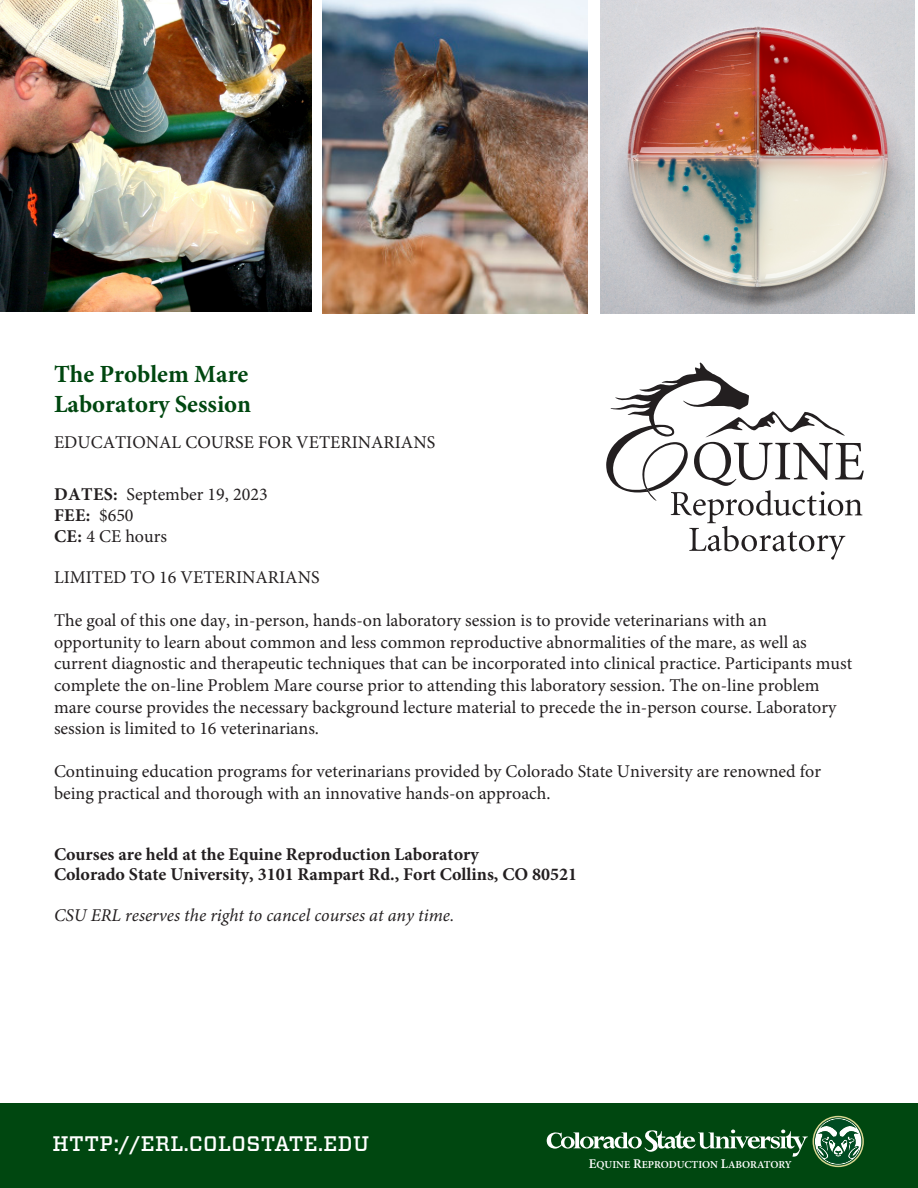
<style>
.page{position:relative;width:918px;height:1188px;background:#fff}
.page>*{position:absolute;margin:0;border:0;box-sizing:border-box;transform-origin:0 0}
.t1{font:700 24.75px/29.5px "Minion Pro";color:#004710}
.t2{font:500 21px "Vitesse";letter-spacing:.02em;color:#fff}
.t3{font:18px/21.6px "Minion Pro";color:#231f20}
.t4{font:700 18px/20.2px "Minion Pro";color:#231f20}
.t5{font:italic 18px "Minion Pro";color:#231f20}
.t6{font:600 10.65px "Minion Pro";letter-spacing:-.005em;color:#fff}
.s1{font-weight:700}
.s2{font-size:13.35px}
</style>
<div class="page">
<svg style="left:606px;top:363px;width:258px;height:197px"></svg>
<div style="left:0;top:1104px;width:918px;height:84px;background:#004710"></div>
<svg style="left:547px;top:1116px;width:317px;height:51px"></svg>
<img style="left:0;top:0;width:312px;height:312px">
<img style="left:322px;top:0;width:266px;height:313px">
<img style="left:601px;top:0;width:314px;height:314px">
<p class="t1" style="left:54px;top:359px;width:199px">The Problem Mare<br>Laboratory Session</p>
<p class="t3" style="left:54px;top:432px;width:383px">EDUCATIONAL COURSE FOR VETERINARIANS</p>
<p class="t3" style="left:54px;top:484px;width:215px"><span class="s1">DATES:</span> September 19, 2023<br><span class="s1">FEE:</span> $650<br><span class="s1">CE:</span> 4 CE hours</p>
<p class="t3" style="left:54px;top:567px;width:267px">LIMITED TO 16 VETERINARIANS</p>
<p class="t3" style="left:54px;top:610px;width:800px">The goal of this one day, in-person, hands-on laboratory session is to provide veterinarians with an opportunity to learn about common and less common reproductive abnormalities of the mare, as well as current diagnostic and therapeutic techniques that can be incorporated into clinical practice. Participants must complete the on-line Problem Mare course prior to attending this laboratory session. The on-line problem mare course provides the necessary background lecture material to precede the in-person course. Laboratory session is limited to 16 veterinarians.</p>
<p class="t3" style="left:54px;top:761px;width:769px">Continuing education programs for veterinarians provided by Colorado State University are renowned for being practical and thorough with an innovative hands-on approach.</p>
<p class="t4" style="left:54px;top:844px;width:525px">Courses are held at the Equine Reproduction Laboratory<br>Colorado State University, 3101 Rampart Rd., Fort Collins, CO 80521</p>
<p class="t5" style="left:54px;top:903px;width:402px">CSU ERL reserves the right to cancel courses at any time.</p>
<p class="t2" style="left:52px;top:1129px;width:318px">HTTP://ERL.COLOSTATE.EDU</p>
<p class="t6" style="left:589px;top:1157px;width:204px"><span class="s2">E</span>QUINE <span class="s2">R</span>EPRODUCTION <span class="s2">L</span>ABORATORY</p>
</div>
